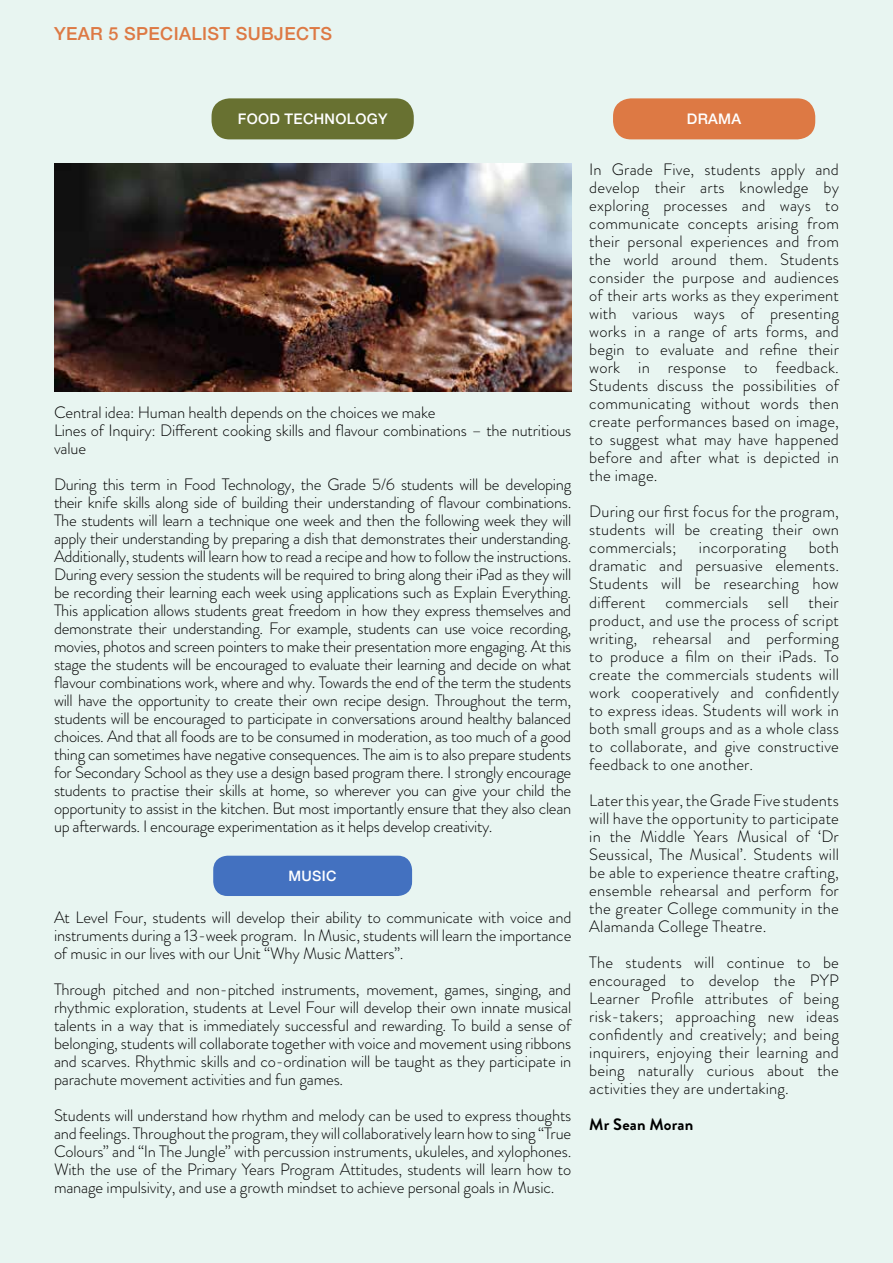
<style>
.page{position:relative;width:893px;height:1263px;background:#e8f5f1}
.page>*{position:absolute;margin:0;border:0;box-sizing:border-box;transform-origin:0 0}
.t1{font:500 18px "Helvetica Neue";letter-spacing:.02em;color:#dd7944}
.t2{font:300 16.5px/18px "Brandon Grotesque";letter-spacing:-.01em;color:#000;text-align:justify}
.t3{font:300 16.5px "Brandon Grotesque";letter-spacing:.01em;color:#000}
.t4{font:700 16.5px "Brandon Grotesque";letter-spacing:.01em;color:#000}
.t5{font:500 14.55px "Helvetica Neue";letter-spacing:.02em;color:#fff}
.t6{font:500 14.4px "Helvetica Neue";letter-spacing:.02em;color:#fff}
</style>
<div class="page">
<div style="left:613px;top:98px;width:202px;height:41px;background:#dd7944;border-radius:18px"></div>
<div style="left:213px;top:856px;width:199px;height:40px;background:#4371c0;border-radius:14px"></div>
<div style="left:212px;top:98px;width:202px;height:41px;background:#687131;border-radius:18px"></div>
<img style="left:54px;top:164px;width:517px;height:227px">
<p class="t1" style="left:54px;top:19px;width:280px">YEAR 5 SPECIALIST SUBJECTS</p>
<p class="t5" style="left:238px;top:107px;width:151px">FOOD TECHNOLOGY</p>
<p class="t2" style="left:54px;top:403px;width:519px;text-align:left">Central idea: Human health depends on the choices we make<br>Lines of Inquiry: Different cooking skills and flavour combinations – the nutritious value</p>
<p class="t2" style="left:54px;top:475px;width:519px">During this term in Food Technology, the Grade 5/6 students will be developing their knife skills along side of building their understanding of flavour combinations.<br>The students will learn a technique one week and then the following week they will apply their understanding by preparing a dish that demonstrates their understanding.<br>Additionally, students will learn how to read a recipe and how to follow the instructions.<br>During every session the students will be required to bring along their iPad as they will be recording their learning each week using applications such as Explain Everything.<br>This application allows students great freedom in how they express themselves and demonstrate their understanding. For example, students can use voice recording, movies, photos and screen pointers to make their presentation more engaging. At this stage the students will be encouraged to evaluate their learning and decide on what flavour combinations work, where and why. Towards the end of the term the students will have the opportunity to create their own recipe design. Throughout the term, students will be encouraged to participate in conversations around healthy balanced choices. And that all foods are to be consumed in moderation, as too much of a good thing can sometimes have negative consequences. The aim is to also prepare students for Secondary School as they use a design based program there. I strongly encourage students to practise their skills at home, so wherever you can give your child the opportunity to assist in the kitchen. But most importantly ensure that they also clean up afterwards. I encourage experimentation as it helps develop creativity.</p>
<p class="t6" style="left:289px;top:864px;width:49px">MUSIC</p>
<p class="t2" style="left:54px;top:908px;width:519px">At Level Four, students will develop their ability to communicate with voice and instruments during a 13-week program. In Music, students will learn the importance of music in our lives with our Unit “Why Music Matters”.</p>
<p class="t2" style="left:54px;top:980px;width:519px">Through pitched and non-pitched instruments, movement, games, singing, and rhythmic exploration, students at Level Four will develop their own innate musical talents in a way that is immediately successful and rewarding. To build a sense of belonging, students will collaborate together with voice and movement using ribbons and scarves. Rhythmic skills and co-ordination will be taught as they participate in parachute movement activities and fun games.</p>
<p class="t2" style="left:54px;top:1106px;width:519px">Students will understand how rhythm and melody can be used to express thoughts and feelings. Throughout the program, they will collaboratively learn how to sing “True Colours” and “In The Jungle” with percussion instruments, ukuleles, and xylophones.<br>With the use of the Primary Years Program Attitudes, students will learn how to manage impulsivity, and use a growth mindset to achieve personal goals in Music.</p>
<p class="t5" style="left:687px;top:107px;width:56px">DRAMA</p>
<p class="t2" style="left:589px;top:161px;width:251px">In Grade Five, students apply and develop their arts knowledge by exploring processes and ways to communicate concepts arising from their personal experiences and from the world around them. Students consider the purpose and audiences of their arts works as they experiment with various ways of presenting works in a range of arts forms, and begin to evaluate and refine their work in response to feedback.<br>Students discuss the possibilities of communicating without words then create performances based on image, to suggest what may have happened before and after what is depicted in the image.</p>
<p class="t2" style="left:589px;top:503px;width:251px">During our first focus for the program, students will be creating their own commercials;</p>
<p class="t2" style="left:589px;top:539px;width:251px;text-indent:219px">both dramatic and persuasive elements.<br>Students will be researching how different commercials sell their product, and use the process of script writing, rehearsal and performing to produce a film on their iPads. To create the commercials students will work cooperatively and confidently to express ideas. Students will work in both small groups and as a whole class to collaborate, and give constructive feedback to one another.</p>
<p class="t2" style="left:589px;top:791px;width:251px">Later this year, the Grade Five students will have the opportunity to participate in the Middle Years Musical of ‘Dr Seussical, The Musical’. Students will be able to experience theatre crafting, ensemble rehearsal and perform for the greater College community in the Alamanda College Theatre.</p>
<p class="t2" style="left:589px;top:953px;width:251px">The students will continue to be encouraged to develop the PYP Learner Profile attributes of being risk-takers; approaching new ideas confidently and creatively; and being inquirers, enjoying their learning and being naturally curious about the activities they are undertaking.</p>
<p class="t4" style="left:589px;top:1112px;width:106px">Mr Sean Moran</p>
<p class="t3" style="left:699px;top:536px;width:89px">incorporating</p>
</div>
